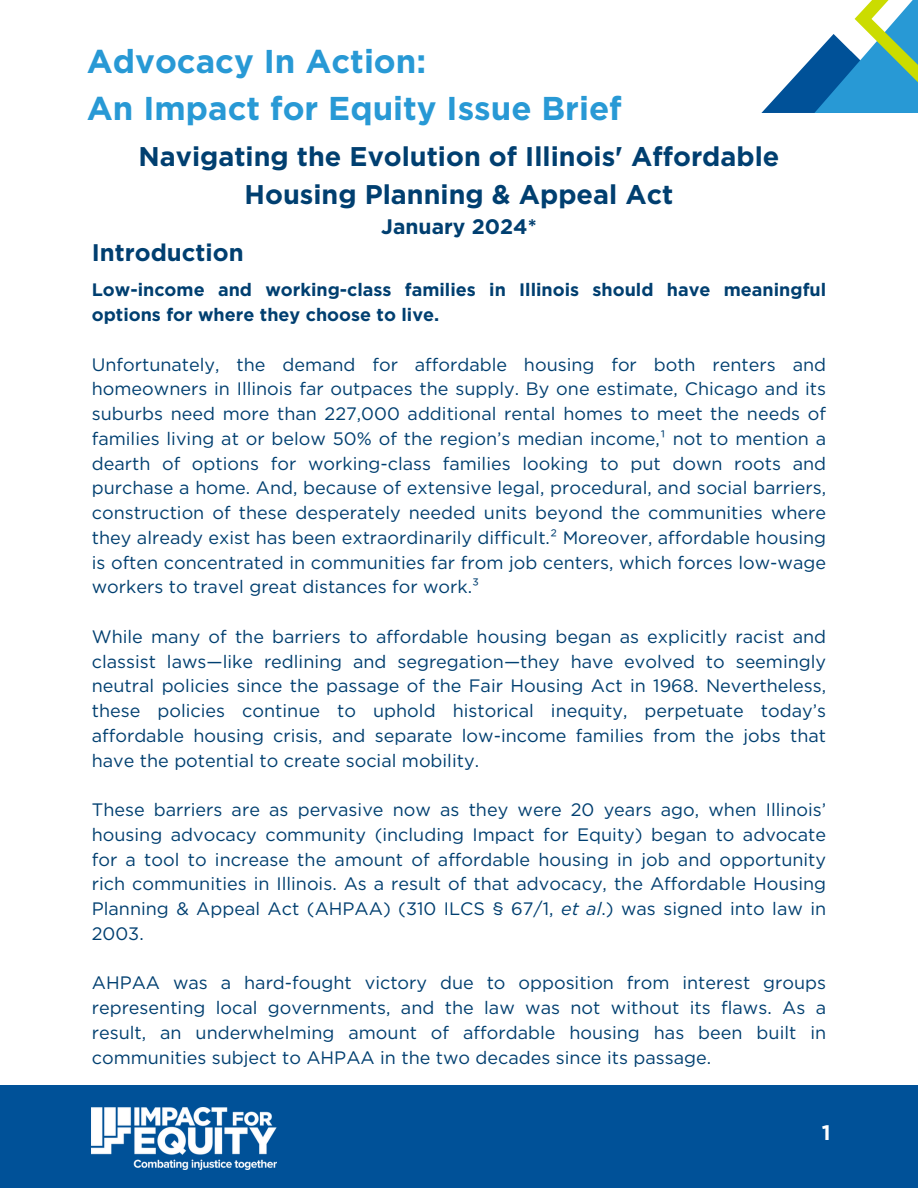
<style>
.page{position:relative;width:918px;height:1188px;background:#fff}
.page>*{position:absolute;margin:0;border:0;box-sizing:border-box;transform-origin:0 0}
.t1{font:700 33px/46.2px "Gotham";color:#2899d5}
.t2{font:700 27px/37.2px "Gotham";color:#003f70;text-align:center}
.t3{font:700 24px "Gotham";color:#003f70}
.t4{font:700 21px "Gotham";color:#003f70}
.t5{font:700 21px "Gotham";color:#fff}
.t6{font:18px/24.8px "Gotham";color:#003f70;text-align:justify}
.t7{font:700 18px/24.8px "Gotham";color:#003f70}
.s1{font-style:italic}
</style>
<div class="page">
<svg style="left:761px;top:0;width:157px;height:113px"></svg>
<div style="left:0;top:1085px;width:918px;height:103px;background:#005198"></div>
<img style="left:92px;top:1108px;width:184px;height:62px">
<p class="t1" style="left:87px;top:38px;width:536px">Advocacy In Action:<br>An Impact for Equity Issue Brief</p>
<p class="t2" style="left:139px;top:138px;width:642px">Navigating the Evolution of Illinois' Affordable<br>Housing Planning &amp; Appeal Act</p>
<p class="t4" style="left:381px;top:214px;width:157px">January 2024*</p>
<p class="t3" style="left:92px;top:237px;width:153px">Introduction</p>
<h1 class="t7" style="left:92px;top:278px;width:736px">Low-income and working-class families in Illinois should have meaningful options for where they choose to live.</h1>
<p class="t6" style="left:92px;top:352px;width:736px">Unfortunately, the demand for affordable housing for both renters and homeowners in Illinois far outpaces the supply. By one estimate, Chicago and its suburbs need more than 227,000 additional rental homes to meet the needs of families living at or below 50% of the region’s median income,¹ not to mention a dearth of options for working-class families looking to put down roots and purchase a home. And, because of extensive legal, procedural, and social barriers, construction of these desperately needed units beyond the communities where they already exist has been extraordinarily difficult.² Moreover, affordable housing is often concentrated in communities far from job centers, which forces low-wage workers to travel great distances for work.³</p>
<h2 class="t6" style="left:92px;top:624px;width:736px">While many of the barriers to affordable housing began as explicitly racist and classist laws—like redlining and segregation—they have evolved to seemingly neutral policies since the passage of the Fair Housing Act in 1968. Nevertheless, these policies continue to uphold historical inequity, perpetuate today’s affordable housing crisis, and separate low-income families from the jobs that have the potential to create social mobility.</h2>
<h3 class="t6" style="left:92px;top:797px;width:736px">These barriers are as pervasive now as they were 20 years ago, when Illinois’ housing advocacy community (including Impact for Equity) began to advocate for a tool to increase the amount of affordable housing in job and opportunity rich communities in Illinois. As a result of that advocacy, the Affordable Housing Planning &amp; Appeal Act (AHPAA) (310 ILCS § 67/1, <span class="s1">et al</span>.) was signed into law in 2003.</h3>
<h4 class="t6" style="left:92px;top:971px;width:736px">AHPAA was a hard-fought victory due to opposition from interest groups representing local governments, and the law was not without its flaws. As a result, an underwhelming amount of affordable housing has been built in communities subject to AHPAA in the two decades since its passage.</h4>
<p class="t5" style="left:822px;top:1120px;width:10px">1</p>
</div>
